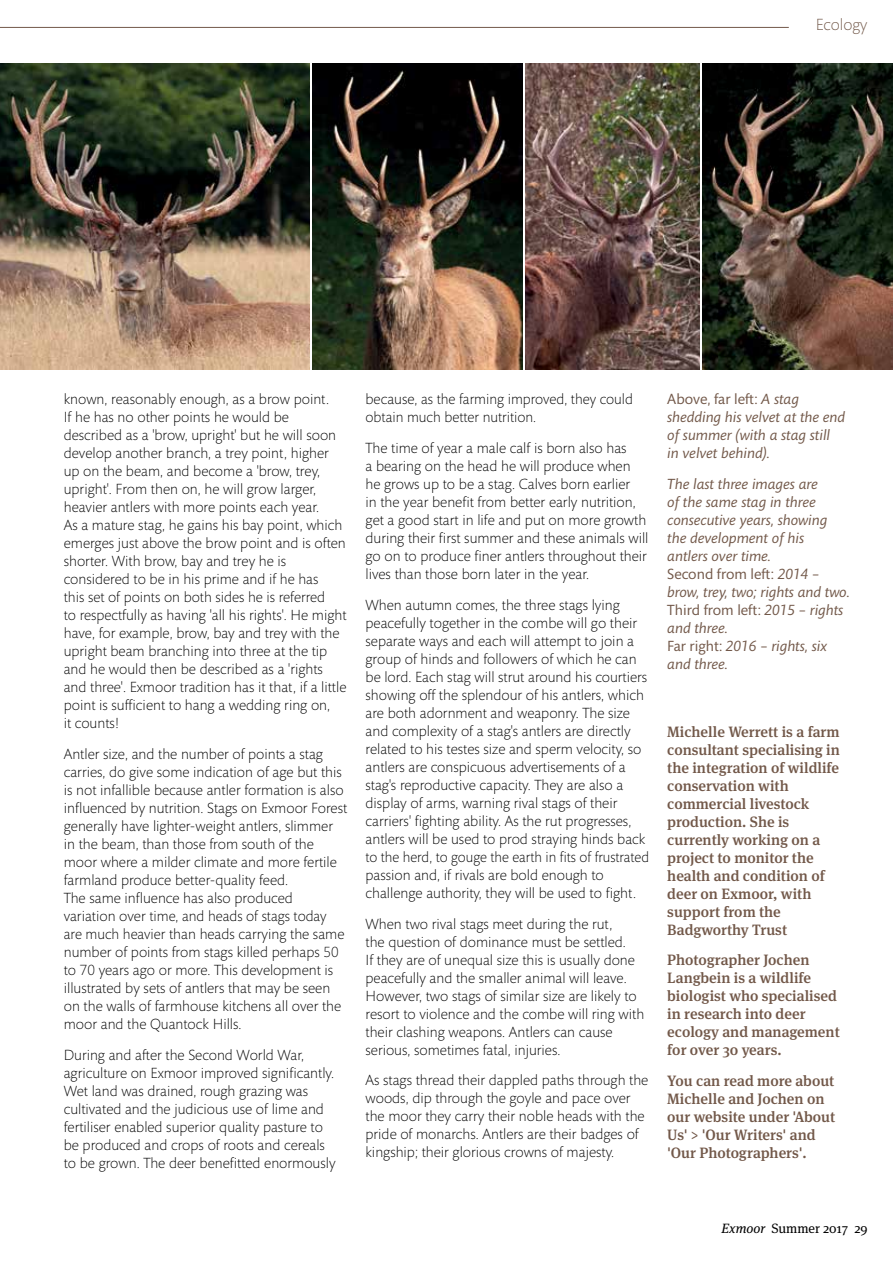
<style>
.page{position:relative;width:893px;height:1263px;background:#fff}
.page>*{position:absolute;margin:0;border:0;box-sizing:border-box;transform-origin:0 0}
.t1{font:300 16.5px "Mundo Sans Std";color:#725849}
.t2{font:300 15px/18px "Mundo Sans Std";color:#000}
.t3{font:500 15px/18px "Meta Serif Pro";color:#725849}
.t4{font:italic 15px/18px "Mundo Sans Std";color:#725849}
.t5{font:13.5px "Meta Serif Pro";color:#000}
.s1{font-style:normal}
.s2{font-style:italic}
</style>
<div class="page">
<img style="left:0;top:64px;width:309px;height:306px">
<hr style="left:0;top:27px;width:789px;height:1px;background:#725849">
<img style="left:313px;top:64px;width:210px;height:306px">
<img style="left:526px;top:64px;width:173px;height:306px">
<img style="left:703px;top:64px;width:190px;height:306px">
<p class="t1" style="left:816px;top:16px;width:53px">Ecology</p>
<p class="t2" style="left:64px;top:391px;width:284px">known, reasonably enough, as a brow point.<br>If he has no other points he would be described as a 'brow, upright' but he will soon develop another branch, a trey point, higher up on the beam, and become a 'brow, trey, upright'. From then on, he will grow larger, heavier antlers with more points each year.<br>As a mature stag, he gains his bay point, which emerges just above the brow point and is often shorter. With brow, bay and trey he is considered to be in his prime and if he has<br>this set of points on both sides he is referred<br>to respectfully as having 'all his rights'. He might have, for example, brow, bay and trey with the upright beam branching into three at the tip and he would then be described as a 'rights and three'. Exmoor tradition has it that, if a little point is sufficient to hang a wedding ring on,<br>it counts!</p>
<p class="t2" style="left:64px;top:745px;width:285px">Antler size, and the number of points a stag carries, do give some indication of age but this is not infallible because antler formation is also influenced by nutrition. Stags on Exmoor Forest generally have lighter-weight antlers, slimmer in the beam, than those from south of the moor where a milder climate and more fertile farmland produce better-quality feed.<br>The same influence has also produced variation over time, and heads of stags today are much heavier than heads carrying the same number of points from stags killed perhaps 50 to 70 years ago or more. This development is illustrated by sets of antlers that may be seen on the walls of farmhouse kitchens all over the moor and the Quantock Hills.</p>
<p class="t2" style="left:64px;top:1046px;width:273px">During and after the Second World War, agriculture on Exmoor improved significantly.<br>Wet land was drained, rough grazing was cultivated and the judicious use of lime and fertiliser enabled superior quality pasture to be produced and crops of roots and cereals to be grown. The deer benefitted enormously</p>
<p class="t2" style="left:365px;top:391px;width:269px">because, as the farming improved, they could obtain much better nutrition.</p>
<p class="t2" style="left:366px;top:439px;width:284px">The time of year a male calf is born also has<br>a bearing on the head he will produce when he grows up to be a stag. Calves born earlier<br>in the year benefit from better early nutrition, get a good start in life and put on more growth during their first summer and these animals will go on to produce finer antlers throughout their lives than those born later in the year.</p>
<p class="t2" style="left:366px;top:596px;width:285px">When autumn comes, the three stags lying peacefully together in the combe will go their separate ways and each will attempt to join a group of hinds and followers of which he can be lord. Each stag will strut around his courtiers showing off the splendour of his antlers, which are both adornment and weaponry. The size and complexity of a stag's antlers are directly related to his testes size and sperm velocity, so antlers are conspicuous advertisements of a stag's reproductive capacity. They are also a display of arms, warning rival stags of their carriers' fighting ability. As the rut progresses, antlers will be used to prod straying hinds back to the herd, to gouge the earth in fits of frustrated passion and, if rivals are bold enough to challenge authority, they will be used to fight.</p>
<p class="t2" style="left:366px;top:915px;width:280px">When two rival stags meet during the rut,<br>the question of dominance must be settled.<br>If they are of unequal size this is usually done peacefully and the smaller animal will leave.<br>However, two stags of similar size are likely to resort to violence and the combe will ring with their clashing weapons. Antlers can cause serious, sometimes fatal, injuries.</p>
<p class="t2" style="left:366px;top:1072px;width:284px">As stags thread their dappled paths through the woods, dip through the goyle and pace over the moor they carry their noble heads with the pride of monarchs. Antlers are their badges of kingship; their glorious crowns of majesty.</p>
<p class="t4" style="left:667px;top:391px;width:179px"><span class="s1">Above, far left:</span> A stag shedding his velvet at the end of summer (with a stag still in velvet behind).</p>
<p class="t4" style="left:667px;top:475px;width:184px">The last three images are<br>of the same stag in three consecutive years, showing the development of his<br>antlers over time.<br><span class="s1">Second from left:</span> 2014 – brow, trey, two; rights and two.<br><span class="s1">Third from left:</span> 2015 – rights and three.<br><span class="s1">Far right:</span> 2016 – rights, six and three.</p>
<p class="t3" style="left:667px;top:721px;width:174px">Michelle Werrett is a farm consultant specialising in the integration of wildlife conservation with commercial livestock production. She is currently working on a project to monitor the health and condition of deer on Exmoor, with support from the<br>Badgworthy Trust</p>
<p class="t3" style="left:667px;top:950px;width:174px">Photographer Jochen<br>Langbein is a wildlife biologist who specialised in research into deer ecology and management for over 30 years.</p>
<p class="t3" style="left:667px;top:1071px;width:170px">You can read more about<br>Michelle and Jochen on our website under 'About<br>Us' &gt; 'Our Writers' and 'Our Photographers'.</p>
<p class="t5" style="left:721px;top:1219px;width:147px"><span class="s2">Exmoor</span> Summer 2017 29</p>
</div>
